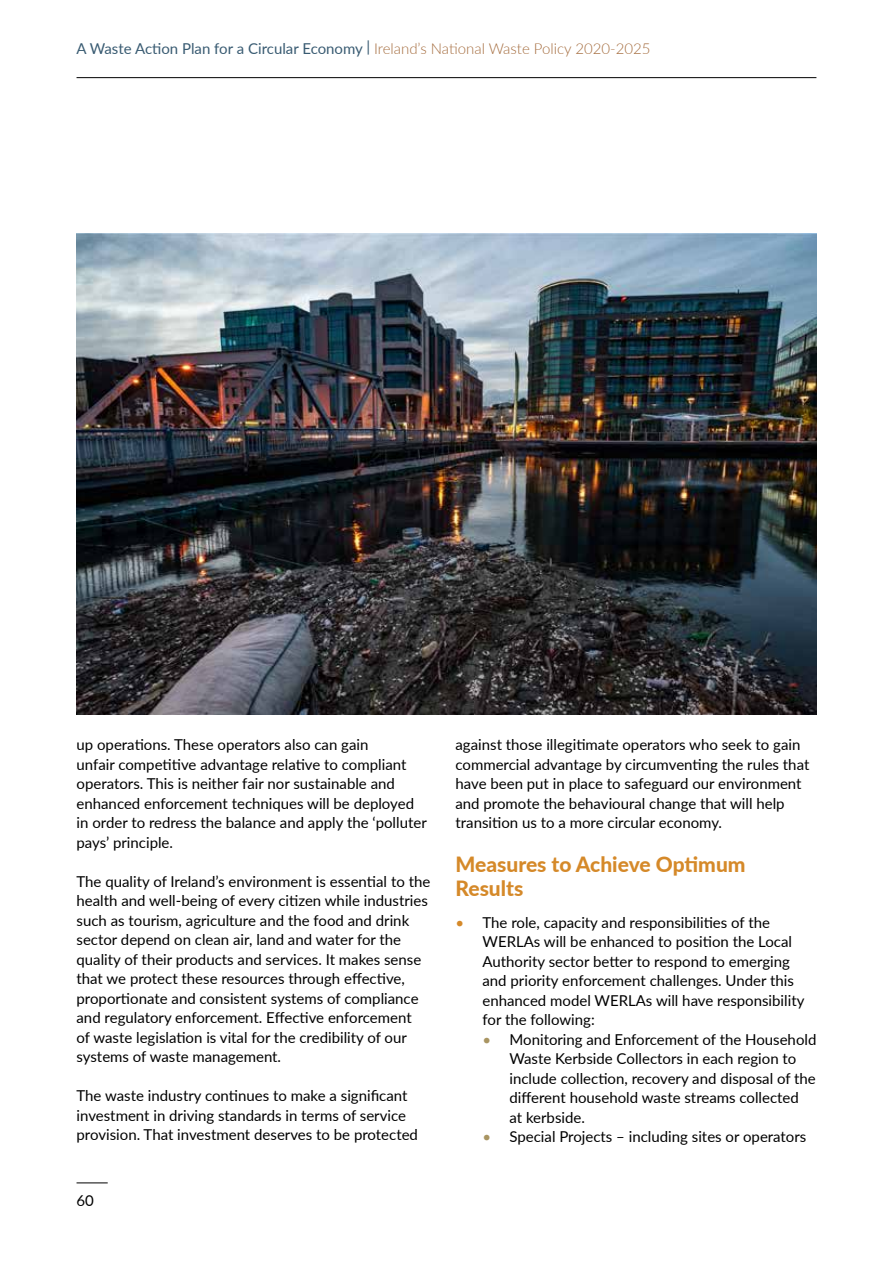
<style>
.page{position:relative;width:893px;height:1263px;background:#fff}
.page>*{position:absolute;margin:0;border:0;box-sizing:border-box;transform-origin:0 0}
.t1{font:800 21px/24px "Lato";color:#d58929}
.t2{font:15px/19.5px "Lato";color:#000}
.t3{font:300 15px "Lato";color:#a56d3f}
.s1{font-weight:400;color:#395b72}
.s2{color:#d58929}
.s3{color:#a99562}
</style>
<div class="page">
<img style="left:77px;top:234px;width:739px;height:480px">
<hr style="left:77px;top:1183px;width:31px;height:1px;background:#000">
<hr style="left:77px;top:77px;width:739px;height:1px;background:#000">
<p class="t3" style="left:77px;top:38px;width:576px"><span class="s1">A Waste Action Plan for a Circular Economy |</span> Ireland’s National Waste Policy 2020-2025</p>
<p class="t2" style="left:77px;top:734px;width:352px">up operations. These operators also can gain<br>unfair competitive advantage relative to compliant operators. This is neither fair nor sustainable and enhanced enforcement techniques will be deployed in order to redress the balance and apply the ‘polluter pays’ principle.</p>
<p class="t2" style="left:77px;top:871px;width:355px">The quality of Ireland’s environment is essential to the health and well-being of every citizen while industries such as tourism, agriculture and the food and drink sector depend on clean air, land and water for the quality of their products and services. It makes sense that we protect these resources through effective, proportionate and consistent systems of compliance and regulatory enforcement. Effective enforcement<br>of waste legislation is vital for the credibility of our systems of waste management.</p>
<p class="t2" style="left:77px;top:1085px;width:343px">The waste industry continues to make a significant investment in driving standards in terms of service provision. That investment deserves to be protected</p>
<p class="t2" style="left:77px;top:1190px;width:19px">60</p>
<p class="t2" style="left:455px;top:734px;width:355px">against those illegitimate operators who seek to gain commercial advantage by circumventing the rules that have been put in place to safeguard our environment and promote the behavioural change that will help transition us to a more circular economy.</p>
<h1 class="t1" style="left:455px;top:851px;width:292px">Measures to Achieve Optimum<br>Results</h1>
<p class="t2" style="left:482px;top:912px;width:323px;text-indent:-27px"><span class="s2">•</span> The role, capacity and responsibilities of the WERLAs will be enhanced to position the Local Authority sector better to respond to emerging and priority enforcement challenges. Under this enhanced model WERLAs will have responsibility for the following:</p>
<p class="t2" style="left:509px;top:1029px;width:308px;text-indent:-27px"><span class="s3">•</span> Monitoring and Enforcement of the Household Waste Kerbside Collectors in each region to include collection, recovery and disposal of the different household waste streams collected<br>at kerbside.</p>
<p class="t2" style="left:482px;top:1126px;width:325px"><span class="s3">•</span> Special Projects – including sites or operators</p>
</div>
